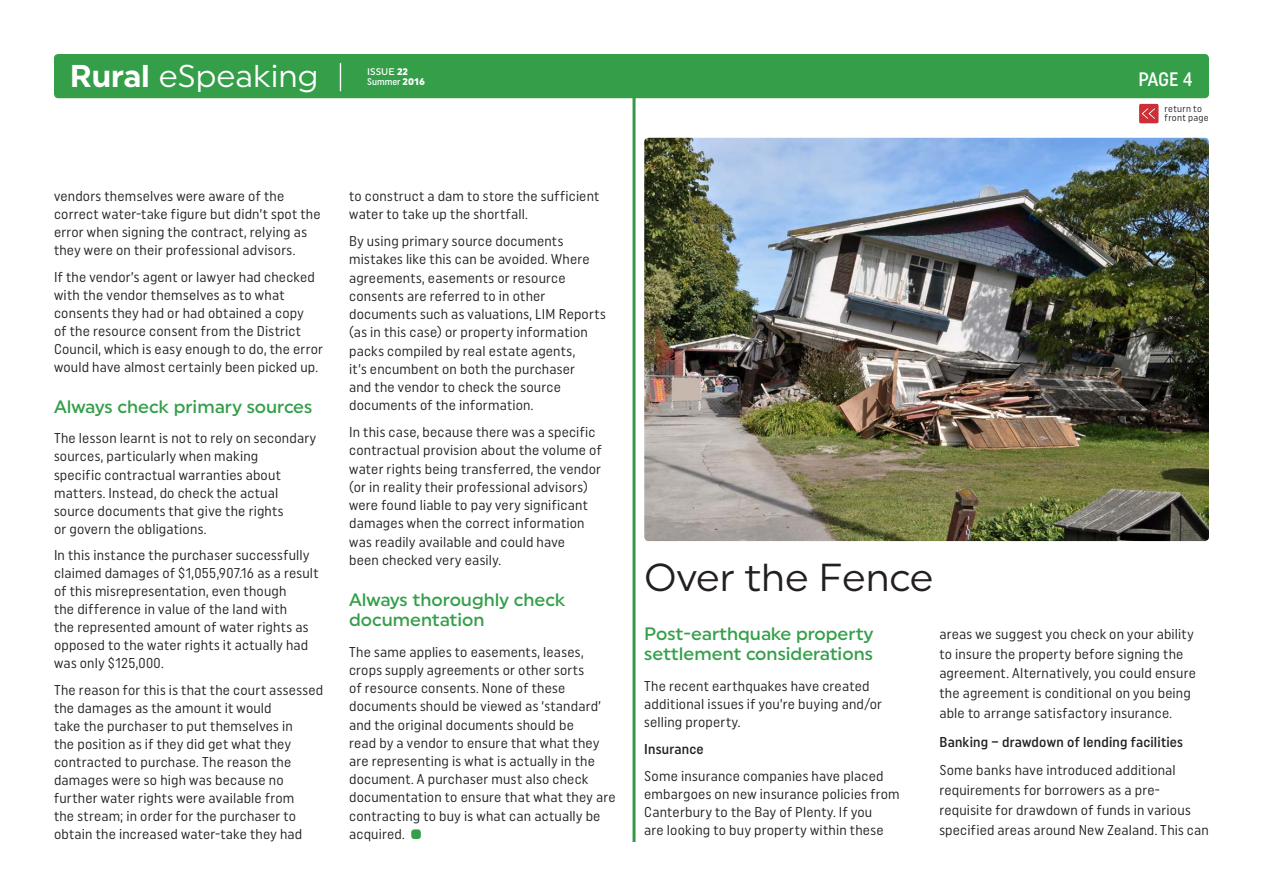
<style>
.page{position:relative;width:1263px;height:893px;background:#fff}
.page>*{position:absolute;margin:0;border:0;box-sizing:border-box;transform-origin:0 0}
.t1{font:39px "Uniform";color:#231f20}
.t2{font:31.5px "Uniform";color:#fff}
.t3{font:500 19.5px "Uniform Condensed";color:#fff}
.t4{font:500 18px/19.8px "Uniform";color:#349e49}
.t5{font:14.25px/18px "Uniform Condensed";letter-spacing:.015em;color:#231f20}
.t6{font:500 14.25px "Uniform Condensed";letter-spacing:.015em;color:#231f20}
.t7{font:9.6px/9px "Uniform Condensed";letter-spacing:.03em;color:#231f20}
.t8{font:500 9.6px "Uniform Condensed";color:#fff}
.t9{font:500 9.6px "Uniform";color:#fff}
.s1{font-weight:700}
.s2{font-weight:900}
.s3{font-family:"Uniform";font-weight:900}
</style>
<div class="page">
<div style="left:1139px;top:104px;width:19px;height:19px;background:#cd2f36;border-radius:2px"></div>
<svg style="left:1142px;top:108px;width:13px;height:11px"></svg>
<div style="left:54px;top:54px;width:1155px;height:44px;background:#349e49;border-radius:4px"></div>
<svg style="left:340px;top:63px;width:1px;height:28px"></svg>
<div style="left:411px;top:829px;width:10px;height:10px;background:#349e49;border-radius:3px"></div>
<hr style="left:632px;top:94px;width:3px;height:748px;background:#369948">
<img style="left:644px;top:138px;width:565px;height:403px">
<h2 class="t2" style="left:70px;top:57px;width:250px"><span class="s1">Rural</span> eSpeaking</h2>
<p class="t9" style="left:367px;top:65px;width:42px">ISSUE <span class="s2">22</span></p>
<p class="t8" style="left:367px;top:76px;width:59px">Summer <span class="s3">2016</span></p>
<h3 class="t3" style="left:1138px;top:67px;width:56px">PAGE 4</h3>
<p class="t5" style="left:54px;top:187px;width:268px">vendors themselves were aware of the correct water-take figure but didn’t spot the error when signing the contract, relying as they were on their professional advisors.</p>
<p class="t5" style="left:54px;top:268px;width:270px">If the vendor’s agent or lawyer had checked with the vendor themselves as to what consents they had or had obtained a copy<br>of the resource consent from the District Council, which is easy enough to do, the error would have almost certainly been picked up.</p>
<p class="t4" style="left:54px;top:396px;width:260px">Always check primary sources</p>
<p class="t5" style="left:54px;top:429px;width:264px">The lesson learnt is not to rely on secondary sources, particularly when making<br>specific contractual warranties about matters. Instead, do check the actual source documents that give the rights<br>or govern the obligations.</p>
<p class="t5" style="left:54px;top:546px;width:266px">In this instance the purchaser successfully claimed damages of $1,055,907.16 as a result of this misrepresentation, even though<br>the difference in value of the land with<br>the represented amount of water rights as opposed to the water rights it actually had was only $125,000.</p>
<p class="t5" style="left:54px;top:681px;width:271px">The reason for this is that the court assessed the damages as the amount it would<br>take the purchaser to put themselves in<br>the position as if they did get what they contracted to purchase. The reason the damages were so high was because no further water rights were available from<br>the stream; in order for the purchaser to obtain the increased water-take they had</p>
<p class="t5" style="left:349px;top:187px;width:252px">to construct a dam to store the sufficient water to take up the shortfall.</p>
<p class="t5" style="left:349px;top:232px;width:258px">By using primary source documents mistakes like this can be avoided. Where agreements, easements or resource consents are referred to in other documents such as valuations, LIM Reports (as in this case) or property information packs compiled by real estate agents,<br>it’s encumbent on both the purchaser<br>and the vendor to check the source documents of the information.</p>
<p class="t5" style="left:349px;top:423px;width:254px">In this case, because there was a specific contractual provision about the volume of water rights being transferred, the vendor (or in reality their professional advisors) were found liable to pay very significant damages when the correct information was readily available and could have<br>been checked very easily.</p>
<p class="t4" style="left:349px;top:589px;width:218px">Always thoroughly check documentation</p>
<p class="t5" style="left:349px;top:642px;width:268px">The same applies to easements, leases, crops supply agreements or other sorts<br>of resource consents. None of these documents should be viewed as ‘standard’ and the original documents should be<br>read by a vendor to ensure that what they are representing is what is actually in the document. A purchaser must also check documentation to ensure that what they are contracting to buy is what can actually be acquired.</p>
<p class="t7" style="left:1164px;top:104px;width:46px">return to front page</p>
<h1 class="t1" style="left:644px;top:554px;width:291px">Over the Fence</h1>
<p class="t4" style="left:644px;top:624px;width:230px">Post-earthquake property settlement considerations</p>
<p class="t5" style="left:644px;top:676px;width:239px">The recent earthquakes have created additional issues if you’re buying and/or selling property.</p>
<p class="t6" style="left:644px;top:741px;width:61px">Insurance</p>
<p class="t5" style="left:644px;top:766px;width:257px">Some insurance companies have placed embargoes on new insurance policies from Canterbury to the Bay of Plenty. If you<br>are looking to buy property within these</p>
<p class="t5" style="left:939px;top:624px;width:258px;line-height:19.8px">areas we suggest you check on your ability to insure the property before signing the agreement. Alternatively, you could ensure the agreement is conditional on you being able to arrange satisfactory insurance.</p>
<p class="t6" style="left:939px;top:734px;width:245px">Banking – drawdown of lending facilities</p>
<p class="t5" style="left:939px;top:760px;width:271px;line-height:19.8px">Some banks have introduced additional requirements for borrowers as a pre&shy;requisite for drawdown of funds in various specified areas around New Zealand. This can</p>
</div>
